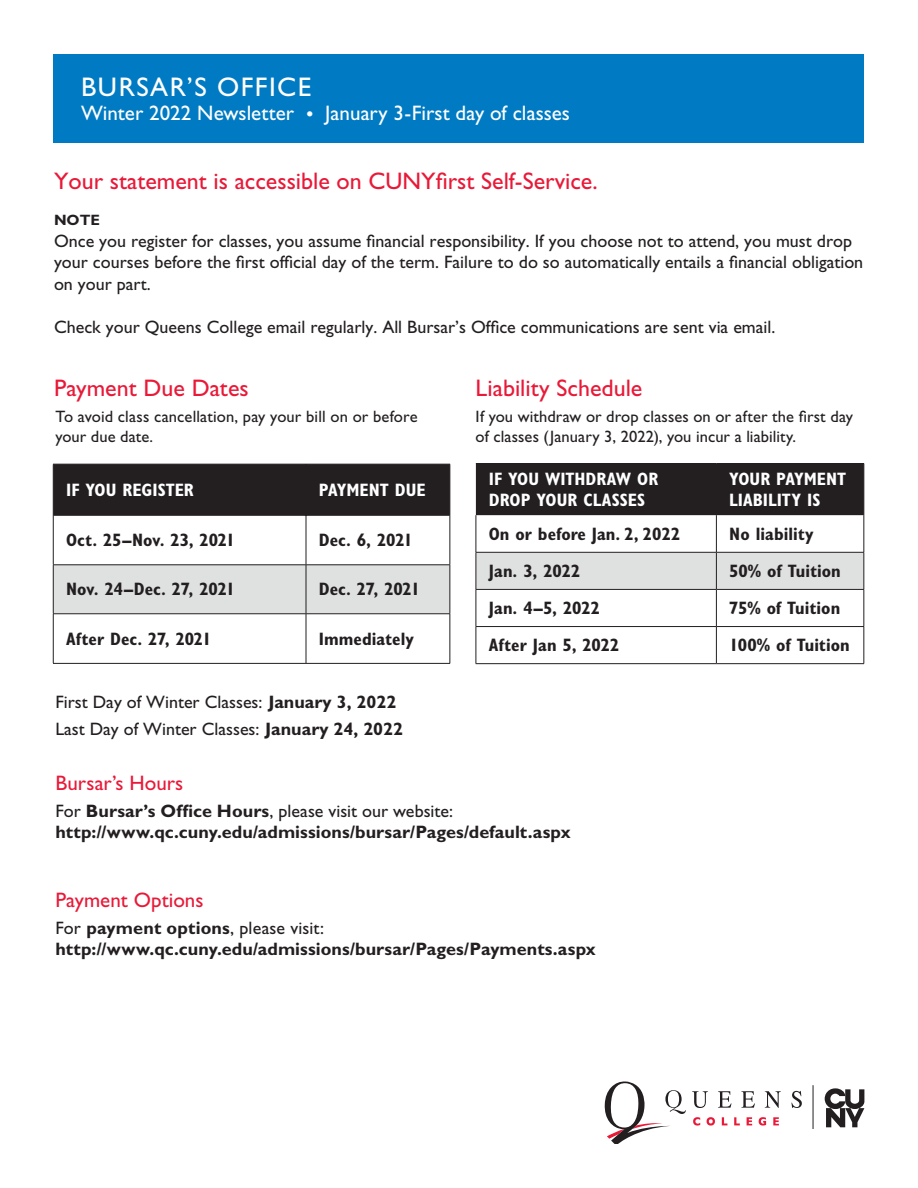
<style>
.page{position:relative;width:918px;height:1188px;background:#fff}
.page>*{position:absolute;margin:0;border:0;box-sizing:border-box;transform-origin:0 0}
.t1{font:27px "Gill Sans Std";letter-spacing:.055em;color:#fff}
.t2{font:24px "Gill Sans Std";color:#e91938}
.t3{font:21px "Gill Sans Std";color:#fff}
.t4{font:21px "Gill Sans Std";color:#e91938}
.t5{font:18px/21.6px "Gill Sans Std";color:#231f20}
.t6{font:700 18px/21.6px "Gill Sans Std";letter-spacing:.005em;color:#231f20}
.t7{font:700 condensed 18px "Gill Sans Std";color:#231f20}
.t8{font:700 condensed 18px/21.6px "Gill Sans Std";color:#fff}
.t9{font:700 condensed 18px "Gill Sans Std";letter-spacing:-.02em;color:#231f20}
.t10{font:16.5px/19.8px "Gill Sans Std";letter-spacing:.005em;color:#231f20}
.t11{font:700 15px "Gill Sans Std";color:#231f20}
.s1{font-weight:700}
.s2{font-weight:400}
</style>
<div class="page">
<div style="left:54px;top:54px;width:810px;height:89px;background:#007bc3"></div>
<div style="left:54px;top:465px;width:396px;height:51px;background:#231f20"></div>
<div style="left:54px;top:566px;width:396px;height:47px;background:#dfe1e0"></div>
<hr style="left:305px;top:464px;width:2px;height:52px;background:#231f20">
<hr style="left:53px;top:464px;width:253px;height:1px;background:#231f20">
<hr style="left:53px;top:464px;width:1px;height:52px;background:#231f20">
<hr style="left:306px;top:464px;width:144px;height:1px;background:#231f20">
<hr style="left:450px;top:464px;width:1px;height:52px;background:#231f20">
<hr style="left:53px;top:516px;width:1px;height:49px;background:#231f20">
<hr style="left:306px;top:516px;width:1px;height:49px;background:#231f20">
<hr style="left:450px;top:516px;width:1px;height:49px;background:#231f20">
<hr style="left:53px;top:565px;width:253px;height:1px;background:#231f20">
<hr style="left:53px;top:565px;width:1px;height:48px;background:#231f20">
<hr style="left:306px;top:565px;width:144px;height:1px;background:#231f20">
<hr style="left:306px;top:565px;width:1px;height:48px;background:#231f20">
<hr style="left:450px;top:565px;width:1px;height:48px;background:#231f20">
<hr style="left:53px;top:613px;width:253px;height:1px;background:#231f20">
<hr style="left:53px;top:614px;width:1px;height:49px;background:#231f20">
<hr style="left:306px;top:613px;width:144px;height:1px;background:#231f20">
<hr style="left:306px;top:614px;width:1px;height:49px;background:#231f20">
<hr style="left:450px;top:614px;width:1px;height:49px;background:#231f20">
<hr style="left:53px;top:663px;width:253px;height:1px;background:#231f20">
<hr style="left:306px;top:663px;width:144px;height:1px;background:#231f20">
<div style="left:476px;top:464px;width:388px;height:51px;background:#231f20"></div>
<svg style="left:477px;top:553px;width:387px;height:110px"></svg>
<hr style="left:476px;top:463px;width:240px;height:1px;background:#231f20">
<hr style="left:716px;top:463px;width:148px;height:1px;background:#231f20">
<hr style="left:864px;top:464px;width:1px;height:51px;background:#231f20">
<hr style="left:476px;top:515px;width:1px;height:37px;background:#231f20">
<hr style="left:716px;top:515px;width:1px;height:37px;background:#231f20">
<hr style="left:864px;top:515px;width:1px;height:37px;background:#231f20">
<hr style="left:476px;top:553px;width:1px;height:36px;background:#231f20">
<hr style="left:716px;top:553px;width:1px;height:36px;background:#231f20">
<hr style="left:864px;top:553px;width:1px;height:36px;background:#231f20">
<hr style="left:476px;top:589px;width:240px;height:1px;background:#231f20">
<hr style="left:476px;top:590px;width:1px;height:36px;background:#231f20">
<hr style="left:716px;top:589px;width:148px;height:1px;background:#231f20">
<hr style="left:716px;top:590px;width:1px;height:36px;background:#231f20">
<hr style="left:864px;top:590px;width:1px;height:36px;background:#231f20">
<hr style="left:476px;top:626px;width:240px;height:1px;background:#231f20">
<hr style="left:476px;top:627px;width:1px;height:36px;background:#231f20">
<hr style="left:716px;top:626px;width:148px;height:1px;background:#231f20">
<hr style="left:716px;top:627px;width:1px;height:36px;background:#231f20">
<hr style="left:864px;top:627px;width:1px;height:36px;background:#231f20">
<hr style="left:476px;top:663px;width:240px;height:1px;background:#231f20">
<hr style="left:716px;top:663px;width:148px;height:1px;background:#231f20">
<hr style="left:476px;top:552px;width:240px;height:1px;background:#231f20">
<hr style="left:716px;top:552px;width:148px;height:1px;background:#231f20">
<svg style="left:693px;top:1117px;width:7px;height:9px"></svg>
<svg style="left:707px;top:1117px;width:8px;height:9px"></svg>
<svg style="left:722px;top:1117px;width:5px;height:8px"></svg>
<svg style="left:734px;top:1117px;width:6px;height:8px"></svg>
<svg style="left:747px;top:1117px;width:5px;height:8px"></svg>
<svg style="left:759px;top:1117px;width:7px;height:9px"></svg>
<svg style="left:773px;top:1117px;width:6px;height:8px"></svg>
<svg style="left:692px;top:1091px;width:16px;height:17px"></svg>
<svg style="left:718px;top:1091px;width:14px;height:17px"></svg>
<svg style="left:741px;top:1091px;width:14px;height:17px"></svg>
<svg style="left:765px;top:1091px;width:16px;height:17px"></svg>
<svg style="left:791px;top:1091px;width:11px;height:17px"></svg>
<svg style="left:604px;top:1081px;width:82px;height:63px"></svg>
<svg style="left:825px;top:1088px;width:39px;height:39px"></svg>
<hr style="left:813px;top:1085px;width:1px;height:44px;background:#231f20">
<p class="t1" style="left:81px;top:71px;width:232px">BURSAR’S OFFICE</p>
<p class="t3" style="left:81px;top:101px;width:491px">Winter 2022 Newsletter • January 3-First day of classes</p>
<p class="t2" style="left:54px;top:167px;width:545px">Your statement is accessible on CUNYfirst Self-Service.</p>
<p class="t11" style="left:54px;top:211px;width:48px">NOTE</p>
<p class="t5" style="left:54px;top:230px;width:811px">Once you register for classes, you assume financial responsibility. If you choose not to attend, you must drop your courses before the first official day of the term. Failure to do so automatically entails a financial obligation on your part.</p>
<p class="t5" style="left:54px;top:316px;width:723px">Check your Queens College email regularly. All Bursar’s Office communications are sent via email.</p>
<p class="t2" style="left:54px;top:374px;width:196px">Payment Due Dates</p>
<p class="t2" style="left:476px;top:374px;width:168px">Liability Schedule</p>
<p class="t10" style="left:55px;top:407px;width:364px">To avoid class cancellation, pay your bill on or before your due date.</p>
<p class="t8" style="left:66px;top:479px;width:129px">IF YOU REGISTER</p>
<p class="t8" style="left:319px;top:479px;width:108px">PAYMENT DUE</p>
<p class="t9" style="left:66px;top:530px;width:171px">Oct. 25–Nov. 23, 2021</p>
<p class="t7" style="left:319px;top:530px;width:95px">Dec. 6, 2021</p>
<p class="t7" style="left:66px;top:579px;width:170px">Nov. 24–Dec. 27, 2021</p>
<p class="t7" style="left:319px;top:579px;width:103px">Dec. 27, 2021</p>
<p class="t7" style="left:66px;top:628px;width:147px">After Dec. 27, 2021</p>
<p class="t7" style="left:319px;top:628px;width:97px">Immediately</p>
<p class="t5" style="left:55px;top:691px;width:342px">First Day of Winter Classes: <span class="s1">January 3, 2022</span></p>
<p class="t5" style="left:55px;top:718px;width:349px">Last Day of Winter Classes: <span class="s1">January 24, 2022</span></p>
<p class="t10" style="left:476px;top:407px;width:379px">If you withdraw or drop classes on or after the first day of classes (January 3, 2022), you incur a liability.</p>
<p class="t8" style="left:489px;top:468px;width:171px">IF YOU WITHDRAW OR<br>DROP YOUR CLASSES</p>
<p class="t8" style="left:729px;top:468px;width:118px">YOUR PAYMENT<br>LIABILITY IS</p>
<p class="t7" style="left:489px;top:523px;width:193px">On or before Jan. 2, 2022</p>
<p class="t7" style="left:729px;top:523px;width:86px">No liability</p>
<p class="t7" style="left:489px;top:560px;width:93px">Jan. 3, 2022</p>
<p class="t7" style="left:729px;top:560px;width:113px">50% of Tuition</p>
<p class="t7" style="left:489px;top:597px;width:113px">Jan. 4–5, 2022</p>
<p class="t7" style="left:729px;top:597px;width:112px">75% of Tuition</p>
<p class="t7" style="left:489px;top:634px;width:132px">After Jan 5, 2022</p>
<p class="t7" style="left:729px;top:634px;width:122px">100% of Tuition</p>
<p class="t4" style="left:55px;top:770px;width:130px">Bursar’s Hours</p>
<p class="t6" style="left:55px;top:800px;width:517px"><span class="s2">For</span> Bursar’s Office Hours<span class="s2">, please visit our website: </span>http://www.qc.cuny.edu/admissions/bursar/Pages/default.aspx</p>
<p class="t4" style="left:55px;top:887px;width:150px">Payment Options</p>
<p class="t6" style="left:55px;top:917px;width:542px"><span class="s2">For</span> payment options<span class="s2">, please visit: </span>http://www.qc.cuny.edu/admissions/bursar/Pages/Payments.aspx</p>
</div>
